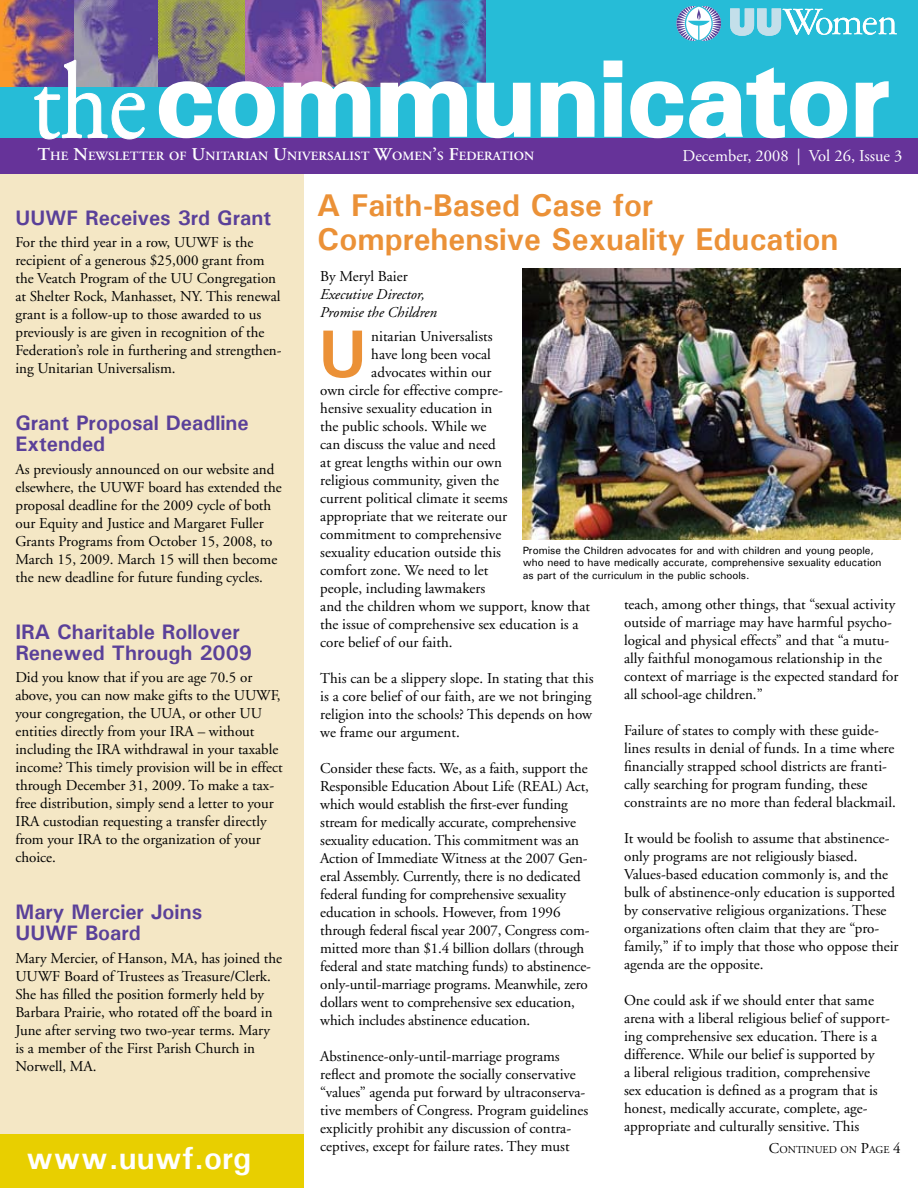
<style>
.page{position:relative;width:918px;height:1188px;background:#fff}
.page>*{position:absolute;margin:0;border:0;box-sizing:border-box;transform-origin:0 0}
.t1{font:700 106.5px "Univers";color:#fff;scale:1.05 1}
.t2{font:700 67.5px "Univers";color:#eb9137}
.t3{font:700 31.5px/34.5px "Univers";color:#eb9137}
.t4{font:700 31.5px "Univers";color:#fff}
.t5{font:700 21px/21px "Univers";color:#5a4099}
.t6{font:16.5px "Adobe Garamond";color:#fff}
.t7{font:15px/18px "Adobe Garamond";color:#000}
.t8{font:italic 15px/18px "Adobe Garamond";color:#000}
.t9{font:600 12.6px "Adobe Garamond";letter-spacing:.01em;color:#fff}
.t10{font:500 10.5px/12.6px "Univers";color:#000}
.t11{font:10.5px "Adobe Garamond";color:#000}
.s1{font-family:"Adobe Garamond";font-weight:400;font-size:108px}
.s2{font-size:18px}
.s3{font-size:15px}
</style>
<div class="page">
<div style="left:0;top:174px;width:304px;height:961px;background:#f4e7c5"></div>
<div style="left:0;top:1135px;width:304px;height:53px;background:#e8cf00"></div>
<div style="left:0;top:0;width:918px;height:138px;background:#26bcd7"></div>
<img style="left:400px;top:0;width:86px;height:86px">
<svg style="left:245px;top:0;width:77px;height:86px;background:#7f54a2"></svg>
<img style="left:322px;top:0;width:78px;height:86px">
<svg style="left:73px;top:0;width:86px;height:86px;background:#71609e"></svg>
<svg style="left:0;top:0;width:73px;height:86px;background:#a2666a"></svg>
<svg style="left:159px;top:0;width:86px;height:80px;background:#878168"></svg>
<div style="left:0;top:138px;width:918px;height:36px;background:#639"></div>
<svg style="left:157px;top:80px;width:119px;height:59px"></svg>
<svg style="left:282px;top:80px;width:90px;height:57px"></svg>
<svg style="left:379px;top:80px;width:90px;height:57px"></svg>
<svg style="left:475px;top:81px;width:56px;height:58px"></svg>
<svg style="left:540px;top:81px;width:55px;height:56px"></svg>
<svg style="left:603px;top:60px;width:286px;height:79px"></svg>
<svg style="left:34px;top:59px;width:111px;height:81px"></svg>
<svg style="left:730px;top:8px;width:167px;height:28px"></svg>
<svg style="left:677px;top:6px;width:44px;height:35px"></svg>
<img style="left:523px;top:268px;width:378px;height:271px">
<h1 class="t1" style="left:32px;top:31px;width:819px"><span class="s1">the</span>communicator</h1>
<p class="t9" style="left:38px;top:149px;width:498px"><span class="s2">T</span>HE <span class="s2">N</span>EWSLETTER OF <span class="s2">U</span>NITARIAN <span class="s2">U</span>NIVERSALIST <span class="s2">W</span>OMEN<span class="s2">’</span>S <span class="s2">F</span>EDERATION</p>
<p class="t6" style="left:683px;top:147px;width:221px">December, 2008 | Vol 26, Issue 3</p>
<h3 class="t5" style="left:15px;top:206px;width:257px">UUWF Receives 3rd Grant</h3>
<p class="t7" style="left:15px;top:234px;width:268px">For the third year in a row, UUWF is the recipient of a generous $25,000 grant from the Veatch Program of the UU Congregation at Shelter Rock, Manhasset, NY. This renewal grant is a follow-up to those awarded to us previously is are given in recognition of the Federation’s role in furthering and strengthen&shy;ing Unitarian Universalism.</p>
<h3 class="t5" style="left:15px;top:412px;width:235px">Grant Proposal Deadline<br>Extended</h3>
<p class="t7" style="left:15px;top:460px;width:268px">As previously announced on our website and elsewhere, the UUWF board has extended the proposal deadline for the 2009 cycle of both our Equity and Justice and Margaret Fuller Grants Programs from October 15, 2008, to March 15, 2009. March 15 will then become the new deadline for future funding cycles.</p>
<h3 class="t5" style="left:15px;top:620px;width:238px">IRA Charitable Rollover<br>Renewed Through 2009</h3>
<p class="t7" style="left:15px;top:669px;width:269px">Did you know that if you are age 70.5 or above, you can now make gifts to the UUWF, your congregation, the UUA, or other UU entities directly from your IRA – without including the IRA withdrawal in your taxable income? This timely provision will be in effect through December 31, 2009. To make a tax&shy;free distribution, simply send a letter to your IRA custodian requesting a transfer directly from your IRA to the organization of your choice.</p>
<h3 class="t5" style="left:15px;top:901px;width:188px">Mary Mercier Joins<br>UUWF Board</h3>
<p class="t7" style="left:15px;top:949px;width:268px">Mary Mercier, of Hanson, MA, has joined the UUWF Board of Trustees as Treasure/Clerk.<br>She has filled the position formerly held by Barbara Prairie, who rotated off the board in June after serving two two-year terms. Mary is a member of the First Parish Church in Norwell, MA.</p>
<h3 class="t4" style="left:26px;top:1138px;width:226px">www.uuwf.org</h3>
<h3 class="t3" style="left:317px;top:187px;width:523px">A Faith-Based Case for<br>Comprehensive Sexuality Education</h3>
<p class="t7" style="left:320px;top:267px;width:89px">By Meryl Baier</p>
<p class="t8" style="left:320px;top:286px;width:118px">Executive Director,<br>Promise the Children</p>
<p class="t7" style="left:371px;top:327px;width:123px">nitarian Universalists</p>
<p class="t7" style="left:371px;top:345px;width:121px">have long been vocal</p>
<p class="t7" style="left:371px;top:363px;width:122px">advocates within our</p>
<p class="t7" style="left:320px;top:381px;width:184px">own circle for effective compre-</p>
<p class="t7" style="left:320px;top:399px;width:174px">hensive sexuality education in</p>
<p class="t7" style="left:320px;top:417px;width:168px">the public schools. While we</p>
<p class="t7" style="left:320px;top:435px;width:177px">can discuss the value and need</p>
<p class="t7" style="left:320px;top:453px;width:183px">at great lengths within our own</p>
<p class="t7" style="left:320px;top:471px;width:180px">religious community, given the</p>
<p class="t7" style="left:320px;top:489px;width:189px">current political climate it seems</p>
<p class="t7" style="left:320px;top:507px;width:188px">appropriate that we reiterate our</p>
<p class="t7" style="left:320px;top:525px;width:183px">commitment to comprehensive</p>
<p class="t7" style="left:320px;top:543px;width:182px">sexuality education outside this</p>
<p class="t7" style="left:320px;top:561px;width:170px">comfort zone. We need to let</p>
<p class="t7" style="left:320px;top:579px;width:167px">people, including lawmakers</p>
<p class="t7" style="left:320px;top:597px;width:271px">and the children whom we support, know that</p>
<p class="t7" style="left:320px;top:615px;width:260px">the issue of comprehensive sex education is a</p>
<p class="t7" style="left:320px;top:633px;width:134px">core belief of our faith.</p>
<p class="t7" style="left:320px;top:669px;width:275px">This can be a slippery slope. In stating that this is a core belief of our faith, are we not bringing religion into the schools? This depends on how we frame our argument.</p>
<p class="t7" style="left:320px;top:759px;width:272px">Consider these facts. We, as a faith, support the Responsible Education About Life (REAL) Act, which would establish the first-ever funding stream for medically accurate, comprehensive sexuality education. This commitment was an Action of Immediate Witness at the 2007 Gen&shy;eral Assembly. Currently, there is no dedicated federal funding for comprehensive sexuality education in schools. However, from 1996 through federal fiscal year 2007, Congress com&shy;mitted more than $1.4 billion dollars (through federal and state matching funds) to abstinence&shy;only-until-marriage programs. Meanwhile, zero dollars went to comprehensive sex education, which includes abstinence education.</p>
<p class="t7" style="left:320px;top:1047px;width:270px">Abstinence-only-until-marriage programs reflect and promote the socially conservative “values” agenda put forward by ultraconserva&shy;tive members of Congress. Program guidelines explicitly prohibit any discussion of contra&shy;ceptives, except for failure rates. They must</p>
<h2 class="t2" style="left:319px;top:311px;width:50px">U</h2>
<p class="t10" style="left:523px;top:543px;width:360px">Promise the Children advocates for and with children and young people, who need to have medically accurate, comprehensive sexuality education as part of the curriculum in the public schools.</p>
<p class="t7" style="left:624px;top:595px;width:276px">teach, among other things, that “sexual activity outside of marriage may have harmful psycho&shy;logical and physical effects” and that “a mutu&shy;ally faithful monogamous relationship in the context of marriage is the expected standard for all school-age children.”</p>
<p class="t7" style="left:624px;top:721px;width:273px">Failure of states to comply with these guide&shy;lines results in denial of funds. In a time where financially strapped school districts are franti&shy;cally searching for program funding, these constraints are no more than federal blackmail.</p>
<p class="t7" style="left:624px;top:829px;width:276px">It would be foolish to assume that abstinence&shy;only programs are not religiously biased.<br>Values-based education commonly is, and the bulk of abstinence-only education is supported by conservative religious organizations. These organizations often claim that they are “pro&shy;family,” if to imply that those who oppose their agenda are the opposite.</p>
<p class="t7" style="left:624px;top:991px;width:268px">One could ask if we should enter that same arena with a liberal religious belief of support&shy;ing comprehensive sex education. There is a difference. While our belief is supported by<br>a liberal religious tradition, comprehensive sex education is defined as a program that is honest, medically accurate, complete, age&shy;appropriate and culturally sensitive. This</p>
<p class="t11" style="left:769px;top:1144px;width:133px"><span class="s3">C</span>ONTINUED ON <span class="s3">P</span>AGE <span class="s3">4</span></p>
</div>
